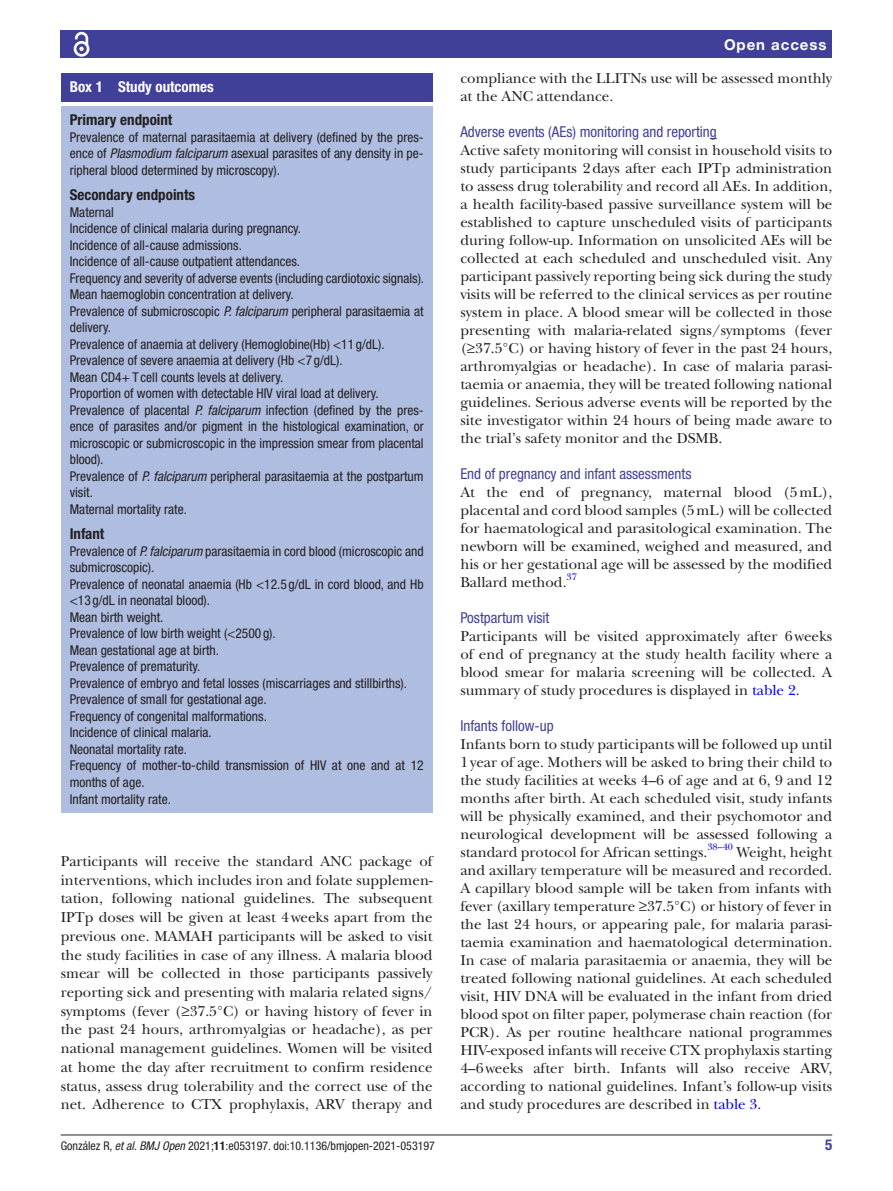
<style>
.page{position:relative;width:893px;height:1191px;background:#fff}
.page>*{position:absolute;margin:0;border:0;box-sizing:border-box;transform-origin:0 0}
.t1{font:15px/18px "New Baskerville";color:#231f20;text-align:justify}
.t2{font:condensed 15px "Helvetica Neue LT Std";color:#414099}
.t3{font:700 condensed 15px "Helvetica Neue LT Std";color:#231f20}
.t4{font:700 condensed 15px "Helvetica Neue LT Std";color:#fff}
.t5{font:700 15px "Helvetica Neue LT Std";letter-spacing:.065em;color:#fff}
.t6{font:700 condensed 15px "Helvetica Neue LT Std";color:#414099}
.t7{font:condensed 13.5px/16.5px "Helvetica Neue LT Std";color:#231f20}
.t8{font:condensed 12px "Helvetica Neue LT Std";color:#231f20}
.t9{font:9.9px "New Baskerville";color:#00f}
.s1{font-style:italic}
.s2{color:#00f}
.s3{font-weight:700}
</style>
<div class="page">
<hr style="left:61px;top:1134px;width:771px;height:1px;background:#231f20">
<div style="left:61px;top:31px;width:771px;height:27px;background:#414099"></div>
<svg style="left:73px;top:31px;width:17px;height:26px"></svg>
<div style="left:61px;top:73px;width:372px;height:28px;background:#414099"></div>
<div style="left:61px;top:106px;width:372px;height:706px;background:#afbde1"></div>
<p class="t4" style="left:70px;top:78px;width:146px">Box 1 Study outcomes</p>
<p class="t3" style="left:70px;top:111px;width:104px">Primary endpoint</p>
<p class="t7" style="left:70px;top:129px;width:355px;text-align:justify">Prevalence of maternal parasitaemia at delivery (defined by the pres&shy;ence of <span class="s1">Plasmodium falciparum</span> asexual parasites of any density in pe&shy;ripheral blood determined by microscopy).</p>
<p class="t3" style="left:70px;top:186px;width:127px">Secondary endpoints</p>
<p class="t7" style="left:70px;top:204px;width:356px">Maternal<br>Incidence of clinical malaria during pregnancy.<br>Incidence of all-cause admissions.<br>Incidence of all-cause outpatient attendances.<br>Frequency and severity of adverse events (including cardiotoxic signals).<br>Mean haemoglobin concentration at delivery.<br>Prevalence of submicroscopic <span class="s1">P. falciparum</span> peripheral parasitaemia at delivery.<br>Prevalence of anaemia at delivery (Hemoglobine(Hb) &lt;11 g/dL).<br>Prevalence of severe anaemia at delivery (Hb &lt;7 g/dL).<br>Mean CD4+ T cell counts levels at delivery.<br>Proportion of women with detectable HIV viral load at delivery.<br>Prevalence of placental <span class="s1">P. falciparum</span> infection (defined by the pres&shy;ence of parasites and/or pigment in the histological examination, or microscopic or submicroscopic in the impression smear from placental blood).<br>Prevalence of <span class="s1">P. falciparum</span> peripheral parasitaemia at the postpartum visit.<br>Maternal mortality rate.</p>
<p class="t3" style="left:70px;top:525px;width:36px">Infant</p>
<p class="t7" style="left:70px;top:543px;width:355px">Prevalence of <span class="s1">P. falciparum</span> parasitaemia in cord blood (microscopic and submicroscopic).<br>Prevalence of neonatal anaemia (Hb &lt;12.5 g/dL in cord blood, and Hb &lt;13 g/dL in neonatal blood).<br>Mean birth weight.<br>Prevalence of low birth weight (&lt;2500 g).<br>Mean gestational age at birth.<br>Prevalence of prematurity.<br>Prevalence of embryo and fetal losses (miscarriages and stillbirths).<br>Prevalence of small for gestational age.<br>Frequency of congenital malformations.<br>Incidence of clinical malaria.<br>Neonatal mortality rate.<br>Frequency of mother-to-child transmission of HIV at one and at 12 months of age.<br>Infant mortality rate.</p>
<p class="t1" style="left:61px;top:852px;width:373px;line-height:18.8px">Participants will receive the standard ANC package of interventions, which includes iron and folate supplemen&shy;tation, following national guidelines. The subsequent IPTp doses will be given at least 4weeks apart from the previous one. MAMAH participants will be asked to visit the study facilities in case of any illness. A malaria blood smear will be collected in those participants passively reporting sick and presenting with malaria related signs/ symptoms (fever (≥37.5°C) or having history of fever in the past 24 hours, arthromyalgias or headache), as per national management guidelines. Women will be visited at home the day after recruitment to confirm residence status, assess drug tolerability and the correct use of the net. Adherence to CTX prophylaxis, ARV therapy and</p>
<p class="t5" style="left:724px;top:35px;width:104px">Open access</p>
<p class="t1" style="left:460px;top:69px;width:373px">compliance with the LLITNs use will be assessed monthly at the ANC attendance.</p>
<p class="t2" style="left:460px;top:123px;width:258px">Adverse events (AEs) monitoring and reporting</p>
<p class="t1" style="left:460px;top:141px;width:373px">Active safety monitoring will consist in household visits to study participants 2days after each IPTp administration to assess drug tolerability and record all AEs. In addition, a health facility-based passive surveillance system will be established to capture unscheduled visits of participants during follow-up. Information on unsolicited AEs will be collected at each scheduled and unscheduled visit. Any participant passively reporting being sick during the study visits will be referred to the clinical services as per routine system in place. A blood smear will be collected in those presenting with malaria-related signs/symptoms (fever (≥37.5°C) or having history of fever in the past 24 hours, arthromyalgias or headache). In case of malaria parasi&shy;taemia or anaemia, they will be treated following national guidelines. Serious adverse events will be reported by the site investigator within 24 hours of being made aware to the trial’s safety monitor and the DSMB.</p>
<p class="t2" style="left:460px;top:465px;width:233px">End of pregnancy and infant assessments</p>
<p class="t1" style="left:460px;top:483px;width:373px">At the end of pregnancy, maternal blood (5mL), placental and cord blood samples (5mL) will be collected for haematological and parasitological examination. The newborn will be examined, weighed and measured, and his or her gestational age will be assessed by the modified Ballard method.</p>
<p class="t9" style="left:567px;top:571px;width:12px">37</p>
<p class="t2" style="left:460px;top:609px;width:91px">Postpartum visit</p>
<p class="t1" style="left:460px;top:627px;width:373px">Participants will be visited approximately after 6weeks of end of pregnancy at the study health facility where a blood smear for malaria screening will be collected. A summary of study procedures is displayed in <span class="s2">table 2</span>.</p>
<p class="t2" style="left:460px;top:717px;width:95px">Infants follow-up</p>
<p class="t1" style="left:460px;top:735px;width:373px">Infants born to study participants will be followed up until 1year of age. Mothers will be asked to bring their child to the study facilities at weeks 4–6 of age and at 6, 9 and 12 months after birth. At each scheduled visit, study infants will be physically examined, and their psychomotor and neurological development will be assessed following a standard protocol for African settings.</p>
<p class="t9" style="left:707px;top:841px;width:27px">38–40</p>
<p class="t1" style="left:460px;top:843px;width:373px;text-indent:276px">Weight, height and axillary temperature will be measured and recorded.<br>A capillary blood sample will be taken from infants with fever (axillary temperature ≥37.5°C) or history of fever in the last 24 hours, or appearing pale, for malaria parasi&shy;taemia examination and haematological determination.<br>In case of malaria parasitaemia or anaemia, they will be treated following national guidelines. At each scheduled visit, HIV DNA will be evaluated in the infant from dried blood spot on filter paper, polymerase chain reaction (for PCR). As per routine healthcare national programmes HIV-exposed infants will receive CTX prophylaxis starting 4–6weeks after birth. Infants will also receive ARV, according to national guidelines. Infant’s follow-up visits and study procedures are described in <span class="s2">table 3</span>.</p>
<p class="t8" style="left:61px;top:1138px;width:376px">González R, <span class="s1">et al</span>. <span class="s1">BMJ Open</span> 2021;<span class="s3">11</span>:e053197. doi:10.1136/bmjopen-2021-053197</p>
<p class="t6" style="left:825px;top:1135px;width:9px">5</p>
</div>
